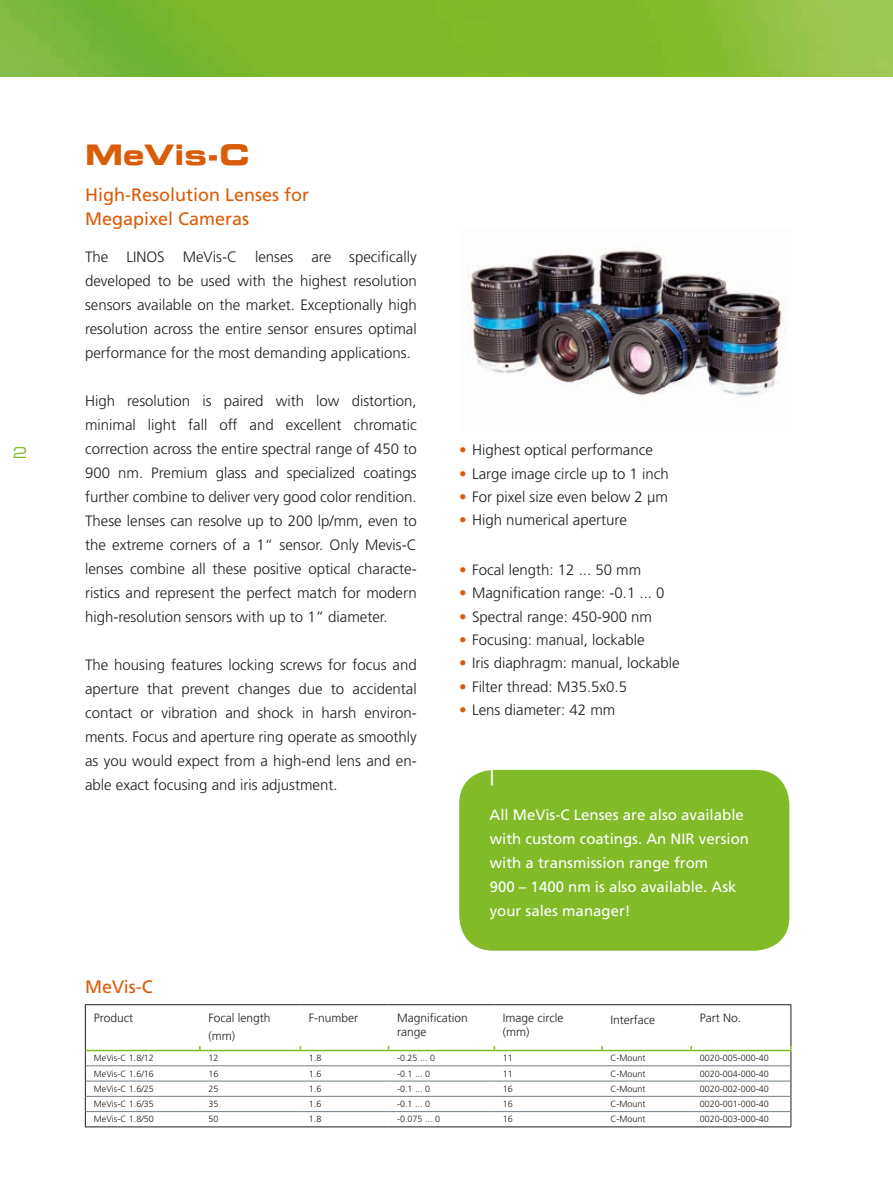
<style>
.page{position:relative;width:893px;height:1191px;background:#fff}
.page>*{position:absolute;margin:0;border:0;box-sizing:border-box;transform-origin:0 0}
.t1{font:28.5px "Eurostile LT Bold Extended Two";color:#da5c08}
.t2{font:21px "Arial";color:#fff}
.t3{font:18px/24px "Frutiger";color:#da5c08}
.t4{font:15px/24px "LINOS Frutiger 45 light";color:#1d1d1b;text-align:justify}
.t5{font:300 15px "Frutiger";color:#1d1d1b}
.t6{font:15px/24px "Frutiger LT Std";color:#fff}
.t7{font:15px "Eurostile LT Std Ex 2";color:#81bb27}
.t8{font:300 12px/14.4px "Frutiger";color:#1d1d1b}
.t9{font:300 9px "Frutiger";color:#1d1d1b}
.s1{font-family:"LINOS Frutiger 45 light";font-weight:400;color:#da5c08}
</style>
<div class="page">
<img style="left:0;top:0;width:893px;height:76px">
<hr style="left:85px;top:1004px;width:115px;height:1px;background:#1d1d1b">
<hr style="left:85px;top:1005px;width:1px;height:41px;background:#1d1d1b">
<hr style="left:200px;top:1004px;width:100px;height:1px;background:#1d1d1b">
<hr style="left:300px;top:1004px;width:89px;height:1px;background:#1d1d1b">
<hr style="left:389px;top:1004px;width:105px;height:1px;background:#1d1d1b">
<hr style="left:494px;top:1004px;width:108px;height:1px;background:#1d1d1b">
<hr style="left:602px;top:1004px;width:89px;height:1px;background:#1d1d1b">
<hr style="left:691px;top:1004px;width:100px;height:1px;background:#1d1d1b">
<hr style="left:791px;top:1005px;width:1px;height:41px;background:#1d1d1b">
<svg style="left:85px;top:1046px;width:1px;height:80px"></svg>
<hr style="left:85px;top:1126px;width:115px;height:1px;background:#1d1d1b">
<hr style="left:200px;top:1126px;width:100px;height:1px;background:#1d1d1b">
<hr style="left:300px;top:1126px;width:89px;height:1px;background:#1d1d1b">
<hr style="left:389px;top:1126px;width:105px;height:1px;background:#1d1d1b">
<hr style="left:494px;top:1126px;width:108px;height:1px;background:#1d1d1b">
<hr style="left:602px;top:1126px;width:89px;height:1px;background:#1d1d1b">
<hr style="left:691px;top:1126px;width:100px;height:1px;background:#1d1d1b">
<svg style="left:790px;top:1046px;width:2px;height:80px"></svg>
<hr style="left:86px;top:1049px;width:114px;height:2px;background:#81bb27">
<hr style="left:200px;top:1049px;width:100px;height:2px;background:#81bb27">
<hr style="left:300px;top:1049px;width:89px;height:2px;background:#81bb27">
<hr style="left:389px;top:1049px;width:105px;height:2px;background:#81bb27">
<hr style="left:494px;top:1049px;width:108px;height:2px;background:#81bb27">
<hr style="left:602px;top:1049px;width:89px;height:2px;background:#81bb27">
<hr style="left:691px;top:1049px;width:101px;height:2px;background:#81bb27">
<hr style="left:86px;top:1065px;width:114px;height:1px;background:#717e86">
<hr style="left:200px;top:1065px;width:100px;height:1px;background:#717e86">
<hr style="left:300px;top:1065px;width:89px;height:1px;background:#717e86">
<hr style="left:389px;top:1065px;width:105px;height:1px;background:#717e86">
<hr style="left:494px;top:1065px;width:108px;height:1px;background:#717e86">
<hr style="left:602px;top:1065px;width:89px;height:1px;background:#717e86">
<hr style="left:691px;top:1065px;width:100px;height:1px;background:#717e86">
<hr style="left:86px;top:1080px;width:114px;height:1px;background:#717e86">
<hr style="left:200px;top:1080px;width:100px;height:1px;background:#717e86">
<hr style="left:300px;top:1080px;width:89px;height:1px;background:#717e86">
<hr style="left:389px;top:1080px;width:105px;height:1px;background:#717e86">
<hr style="left:494px;top:1080px;width:108px;height:1px;background:#717e86">
<hr style="left:602px;top:1080px;width:89px;height:1px;background:#717e86">
<hr style="left:691px;top:1080px;width:100px;height:1px;background:#717e86">
<hr style="left:86px;top:1096px;width:114px;height:1px;background:#717e86">
<hr style="left:200px;top:1096px;width:100px;height:1px;background:#717e86">
<hr style="left:300px;top:1096px;width:89px;height:1px;background:#717e86">
<hr style="left:389px;top:1096px;width:105px;height:1px;background:#717e86">
<hr style="left:494px;top:1096px;width:108px;height:1px;background:#717e86">
<hr style="left:602px;top:1096px;width:89px;height:1px;background:#717e86">
<hr style="left:691px;top:1096px;width:100px;height:1px;background:#717e86">
<hr style="left:86px;top:1111px;width:114px;height:1px;background:#717e86">
<hr style="left:200px;top:1111px;width:100px;height:1px;background:#717e86">
<hr style="left:300px;top:1111px;width:89px;height:1px;background:#717e86">
<hr style="left:389px;top:1111px;width:105px;height:1px;background:#717e86">
<hr style="left:494px;top:1111px;width:108px;height:1px;background:#717e86">
<hr style="left:602px;top:1111px;width:89px;height:1px;background:#717e86">
<hr style="left:691px;top:1111px;width:100px;height:1px;background:#717e86">
<img style="left:467px;top:248px;width:319px;height:149px">
<div style="left:459px;top:770px;width:330px;height:180px;background:#81bb27;border-radius:34px"></div>
<p class="t7" style="left:13px;top:442px;width:16px">2</p>
<h1 class="t1" style="left:85px;top:135px;width:166px">MeVis-C</h1>
<p class="t3" style="left:85px;top:183px;width:226px">High-Resolution Lenses for<br>Megapixel Cameras</p>
<p class="t4" style="left:85px;top:245px;width:333px">The LINOS MeVis-C lenses are specifically developed to be used with the highest resolution sensors available on the market. Exceptionally high resolution across the entire sensor ensures optimal performance for the most demanding applications.</p>
<p class="t4" style="left:85px;top:389px;width:333px">High resolution is paired with low distortion, minimal light fall off and excellent chromatic correction across the entire spectral range of 450 to 900 nm. Premium glass and specialized coatings further combine to deliver very good color rendition.<br>These lenses can resolve up to 200 lp/mm, even to the extreme corners of a 1“ sensor. Only Mevis-C lenses combine all these positive optical characte&shy;ristics and represent the perfect match for modern high-resolution sensors with up to 1” diameter.</p>
<p class="t4" style="left:85px;top:653px;width:333px">The housing features locking screws for focus and aperture that prevent changes due to accidental contact or vibration and shock in harsh environ&shy;ments. Focus and aperture ring operate as smoothly as you would expect from a high-end lens and en&shy;able exact focusing and iris adjustment.</p>
<p class="t3" style="left:85px;top:974px;width:69px">MeVis-C</p>
<p class="t5" style="left:459px;top:441px;width:195px"><span class="s1">•</span> Highest optical performance</p>
<p class="t5" style="left:459px;top:465px;width:211px"><span class="s1">•</span> Large image circle up to 1 inch</p>
<p class="t5" style="left:459px;top:488px;width:210px"><span class="s1">•</span> For pixel size even below 2 µm</p>
<p class="t5" style="left:459px;top:511px;width:169px"><span class="s1">•</span> High numerical aperture</p>
<p class="t5" style="left:459px;top:561px;width:183px"><span class="s1">•</span> Focal length: 12 ... 50 mm</p>
<p class="t5" style="left:459px;top:584px;width:207px"><span class="s1">•</span> Magnification range: -0.1 ... 0</p>
<p class="t5" style="left:459px;top:608px;width:194px"><span class="s1">•</span> Spectral range: 450-900 nm</p>
<p class="t5" style="left:459px;top:631px;width:187px"><span class="s1">•</span> Focusing: manual, lockable</p>
<p class="t5" style="left:459px;top:655px;width:222px"><span class="s1">•</span> Iris diaphragm: manual, lockable</p>
<p class="t5" style="left:459px;top:678px;width:169px"><span class="s1">•</span> Filter thread: M35.5x0.5</p>
<p class="t5" style="left:459px;top:701px;width:158px"><span class="s1">•</span> Lens diameter: 42 mm</p>
<h2 class="t2" style="left:487px;top:758px;width:15px">│</h2>
<p class="t6" style="left:490px;top:802px;width:261px">All MeVis-C Lenses are also available with custom coatings. An NIR version with a transmission range from<br>900 – 1400 nm is also available. Ask your sales manager!</p>
<p class="t8" style="left:94px;top:1010px;width:41px">Product</p>
<p class="t8" style="left:208px;top:1008px;width:64px;line-height:18px">Focal length (mm)</p>
<p class="t8" style="left:309px;top:1010px;width:51px">F-number</p>
<p class="t8" style="left:397px;top:1010px;width:72px">Magnification range</p>
<p class="t8" style="left:503px;top:1010px;width:62px">Image circle (mm)</p>
<p class="t8" style="left:610px;top:1012px;width:46px">Interface</p>
<p class="t8" style="left:700px;top:1010px;width:43px">Part No.</p>
<p class="t9" style="left:94px;top:1053px;width:62px">MeVis-C 1.8/12</p>
<p class="t9" style="left:208px;top:1053px;width:12px">12</p>
<p class="t9" style="left:309px;top:1053px;width:14px">1.8</p>
<p class="t9" style="left:397px;top:1053px;width:40px">-0.25 ... 0</p>
<p class="t9" style="left:503px;top:1053px;width:12px">11</p>
<p class="t9" style="left:610px;top:1053px;width:37px">C-Mount</p>
<p class="t9" style="left:700px;top:1053px;width:71px">0020-005-000-40</p>
<p class="t9" style="left:94px;top:1068px;width:62px">MeVis-C 1.6/16</p>
<p class="t9" style="left:208px;top:1068px;width:12px">16</p>
<p class="t9" style="left:309px;top:1068px;width:14px">1.6</p>
<p class="t9" style="left:397px;top:1068px;width:35px">-0.1 ... 0</p>
<p class="t9" style="left:503px;top:1068px;width:12px">11</p>
<p class="t9" style="left:610px;top:1068px;width:37px">C-Mount</p>
<p class="t9" style="left:700px;top:1068px;width:71px">0020-004-000-40</p>
<p class="t9" style="left:94px;top:1083px;width:62px">MeVis-C 1.6/25</p>
<p class="t9" style="left:208px;top:1083px;width:12px">25</p>
<p class="t9" style="left:309px;top:1083px;width:14px">1.6</p>
<p class="t9" style="left:397px;top:1083px;width:35px">-0.1 ... 0</p>
<p class="t9" style="left:503px;top:1083px;width:12px">16</p>
<p class="t9" style="left:610px;top:1083px;width:37px">C-Mount</p>
<p class="t9" style="left:700px;top:1083px;width:71px">0020-002-000-40</p>
<p class="t9" style="left:94px;top:1099px;width:62px">MeVis-C 1.6/35</p>
<p class="t9" style="left:208px;top:1099px;width:12px">35</p>
<p class="t9" style="left:309px;top:1099px;width:14px">1.6</p>
<p class="t9" style="left:397px;top:1099px;width:35px">-0.1 ... 0</p>
<p class="t9" style="left:503px;top:1099px;width:12px">16</p>
<p class="t9" style="left:610px;top:1099px;width:37px">C-Mount</p>
<p class="t9" style="left:700px;top:1099px;width:71px">0020-001-000-40</p>
<p class="t9" style="left:94px;top:1114px;width:62px">MeVis-C 1.8/50</p>
<p class="t9" style="left:208px;top:1114px;width:12px">50</p>
<p class="t9" style="left:309px;top:1114px;width:14px">1.8</p>
<p class="t9" style="left:397px;top:1114px;width:45px">-0.075 ... 0</p>
<p class="t9" style="left:503px;top:1114px;width:12px">16</p>
<p class="t9" style="left:610px;top:1114px;width:37px">C-Mount</p>
<p class="t9" style="left:700px;top:1114px;width:71px">0020-003-000-40</p>
</div>
